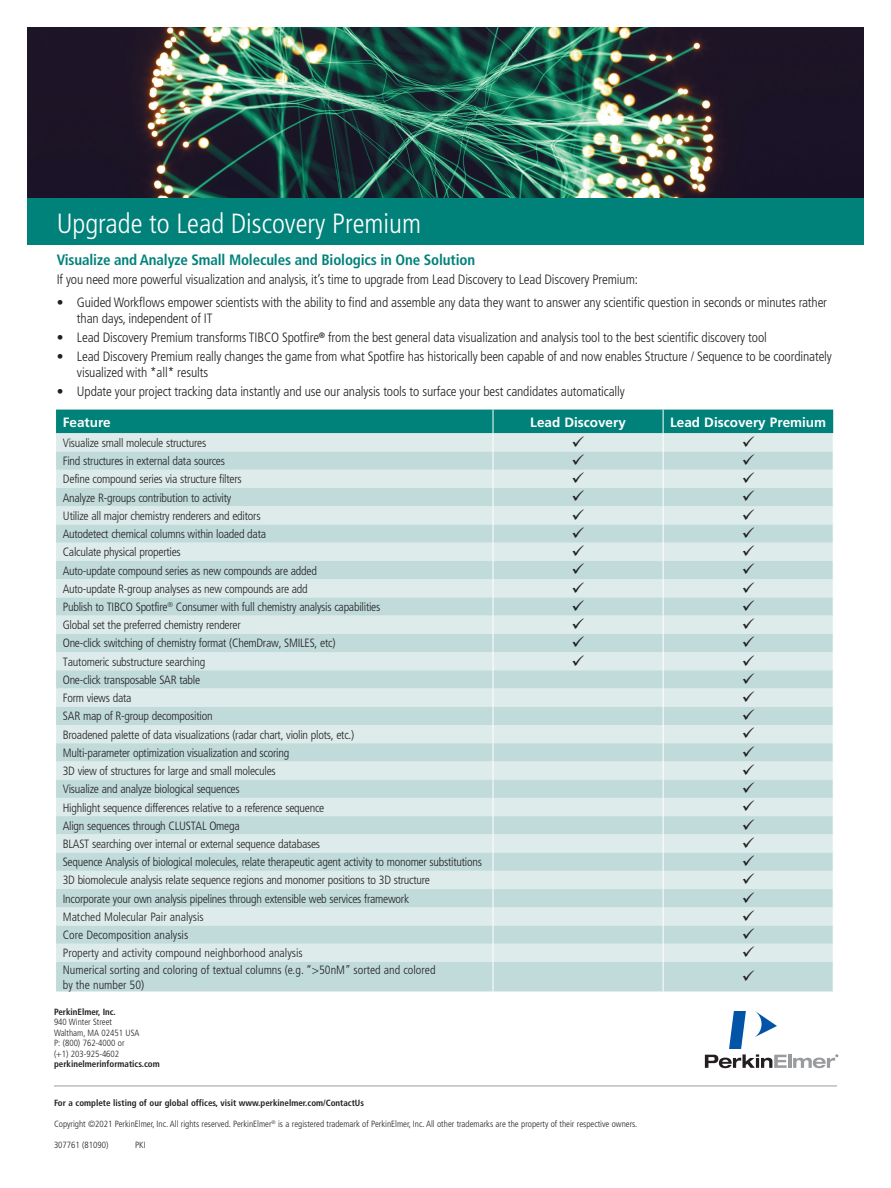
<style>
.page{position:relative;width:891px;height:1188px;background:#fff}
.page>*{position:absolute;margin:0;border:0;box-sizing:border-box;transform-origin:0 0}
.t1{font:300 condensed 27.75px "Frutiger LT Pro";color:#fff}
.t2{font:700 condensed 15px "Frutiger LT Pro";letter-spacing:-.01em;color:#00827a}
.t3{font:300 condensed 13.5px/16.5px "Frutiger LT Pro";letter-spacing:-.01em;color:#231f20}
.t4{font:700 13.5px "Frutiger LT Pro";color:#fff}
.t5{font:300 condensed 12px "Frutiger LT Pro";letter-spacing:-.02em;color:#231f20}
.t6{font:300 condensed 12px/15px "Frutiger LT Pro";color:#231f20}
.t7{font:300 condensed 9px/10.5px "Frutiger LT Pro";color:#231f20}
.t8{font:700 condensed 9px "Frutiger LT Pro";color:#231f20}
</style>
<div class="page">
<img style="left:27px;top:27px;width:837px;height:171px">
<div style="left:27px;top:198px;width:837px;height:47px;background:#00827a"></div>
<hr style="left:54px;top:1086px;width:783px;height:1px;background:#999b9e">
<hr style="left:788px;top:1054px;width:3px;height:14px;background:#999b9e">
<svg style="left:705px;top:1011px;width:82px;height:57px"></svg>
<svg style="left:793px;top:1054px;width:45px;height:14px"></svg>
<svg style="left:56px;top:410px;width:778px;height:581px;background:#c6dfde"></svg>
<h1 class="t1" style="left:57px;top:208px;width:366px">Upgrade to Lead Discovery Premium</h1>
<p class="t2" style="left:57px;top:251px;width:420px">Visualize and Analyze Small Molecules and Biologics in One Solution</p>
<p class="t3" style="left:57px;top:271px;width:583px">If you need more powerful visualization and analysis, it’s time to upgrade from Lead Discovery to Lead Discovery Premium:</p>
<p class="t3" style="left:77px;top:294px;width:752px;text-indent:-20px">• Guided Workflows empower scientists with the ability to find and assemble any data they want to answer any scientific question in seconds or minutes rather than days, independent of IT</p>
<p class="t3" style="left:57px;top:329px;width:712px">• Lead Discovery Premium transforms TIBCO Spotfire<sup>®</sup> from the best general data visualization and analysis tool to the best scientific discovery tool</p>
<p class="t3" style="left:77px;top:348px;width:756px;text-indent:-20px">• Lead Discovery Premium really changes the game from what Spotfire has historically been capable of and now enables Structure / Sequence to be coordinately visualized with *all* results</p>
<p class="t3" style="left:57px;top:383px;width:570px">• Update your project tracking data instantly and use our analysis tools to surface your best candidates automatically</p>
<p class="t4" style="left:63px;top:414px;width:50px">Feature</p>
<p class="t4" style="left:530px;top:414px;width:97px">Lead Discovery</p>
<p class="t4" style="left:670px;top:414px;width:158px">Lead Discovery Premium</p>
<p class="t5" style="left:63px;top:436px;width:145px">Visualize small molecule structures</p>
<p class="t5" style="left:63px;top:454px;width:164px">Find structures in external data sources</p>
<p class="t5" style="left:63px;top:472px;width:180px">Define compound series via structure filters</p>
<p class="t5" style="left:63px;top:491px;width:170px">Analyze R-groups contribution to activity</p>
<p class="t5" style="left:63px;top:509px;width:199px">Utilize all major chemistry renderers and editors</p>
<p class="t5" style="left:63px;top:527px;width:205px">Autodetect chemical columns within loaded data</p>
<p class="t5" style="left:63px;top:545px;width:120px">Calculate physical properties</p>
<p class="t5" style="left:63px;top:564px;width:256px">Auto-update compound series as new compounds are added</p>
<p class="t5" style="left:63px;top:582px;width:247px">Auto-update R-group analyses as new compounds are add</p>
<p class="t5" style="left:63px;top:600px;width:319px">Publish to TIBCO Spotfire<sup>®</sup> Consumer with full chemistry analysis capabilities</p>
<p class="t5" style="left:63px;top:618px;width:180px">Global set the preferred chemistry renderer</p>
<p class="t5" style="left:63px;top:636px;width:274px">One-click switching of chemistry format (ChemDraw, SMILES, etc)</p>
<p class="t5" style="left:63px;top:655px;width:144px">Tautomeric substructure searching</p>
<p class="t5" style="left:63px;top:673px;width:139px">One-click transposable SAR table</p>
<p class="t5" style="left:63px;top:691px;width:70px">Form views data</p>
<p class="t5" style="left:63px;top:709px;width:151px">SAR map of R-group decomposition</p>
<p class="t5" style="left:63px;top:728px;width:293px">Broadened palette of data visualizations (radar chart, violin plots, etc.)</p>
<p class="t5" style="left:63px;top:746px;width:228px">Multi-parameter optimization visualization and scoring</p>
<p class="t5" style="left:63px;top:764px;width:214px">3D view of structures for large and small molecules</p>
<p class="t5" style="left:63px;top:782px;width:178px">Visualize and analyze biological sequences</p>
<p class="t5" style="left:63px;top:800px;width:263px">Highlight sequence differences relative to a reference sequence</p>
<p class="t5" style="left:63px;top:819px;width:178px">Align sequences through CLUSTAL Omega</p>
<p class="t5" style="left:63px;top:837px;width:259px">BLAST searching over internal or external sequence databases</p>
<p class="t5" style="left:63px;top:855px;width:421px">Sequence Analysis of biological molecules, relate therapeutic agent activity to monomer substitutions</p>
<p class="t5" style="left:63px;top:873px;width:369px">3D biomolecule analysis relate sequence regions and monomer positions to 3D structure</p>
<p class="t5" style="left:63px;top:892px;width:348px">Incorporate your own analysis pipelines through extensible web services framework</p>
<p class="t6" style="left:63px;top:909px;width:143px">Matched Molecular Pair analysis</p>
<p class="t6" style="left:63px;top:928px;width:127px">Core Decomposition analysis</p>
<p class="t6" style="left:63px;top:946px;width:241px">Property and activity compound neighborhood analysis</p>
<p class="t6" style="left:63px;top:962px;width:374px">Numerical sorting and coloring of textual columns (e.g. “&gt;50nM” sorted and colored by the number 50)</p>
<p class="t8" style="left:54px;top:1006px;width:63px">PerkinElmer, Inc.</p>
<p class="t7" style="left:54px;top:1017px;width:87px">940 Winter Street<br>Waltham, MA 02451 USA<br>P: (800) 762-4000 or (+1) 203-925-4602</p>
<p class="t8" style="left:54px;top:1059px;width:107px">perkinelmerinformatics.com</p>
<p class="t8" style="left:54px;top:1097px;width:312px">For a complete listing of our global offices, visit www.perkinelmer.com/ContactUs</p>
<p class="t7" style="left:54px;top:1118px;width:585px">Copyright ©2021 PerkinElmer, Inc. All rights reserved. PerkinElmer<sup>®</sup> is a registered trademark of PerkinElmer, Inc. All other trademarks are the property of their respective owners.</p>
<p class="t7" style="left:54px;top:1139px;width:56px">307761 (81090)</p>
<p class="t7" style="left:135px;top:1139px;width:12px">PKI</p>
</div>
